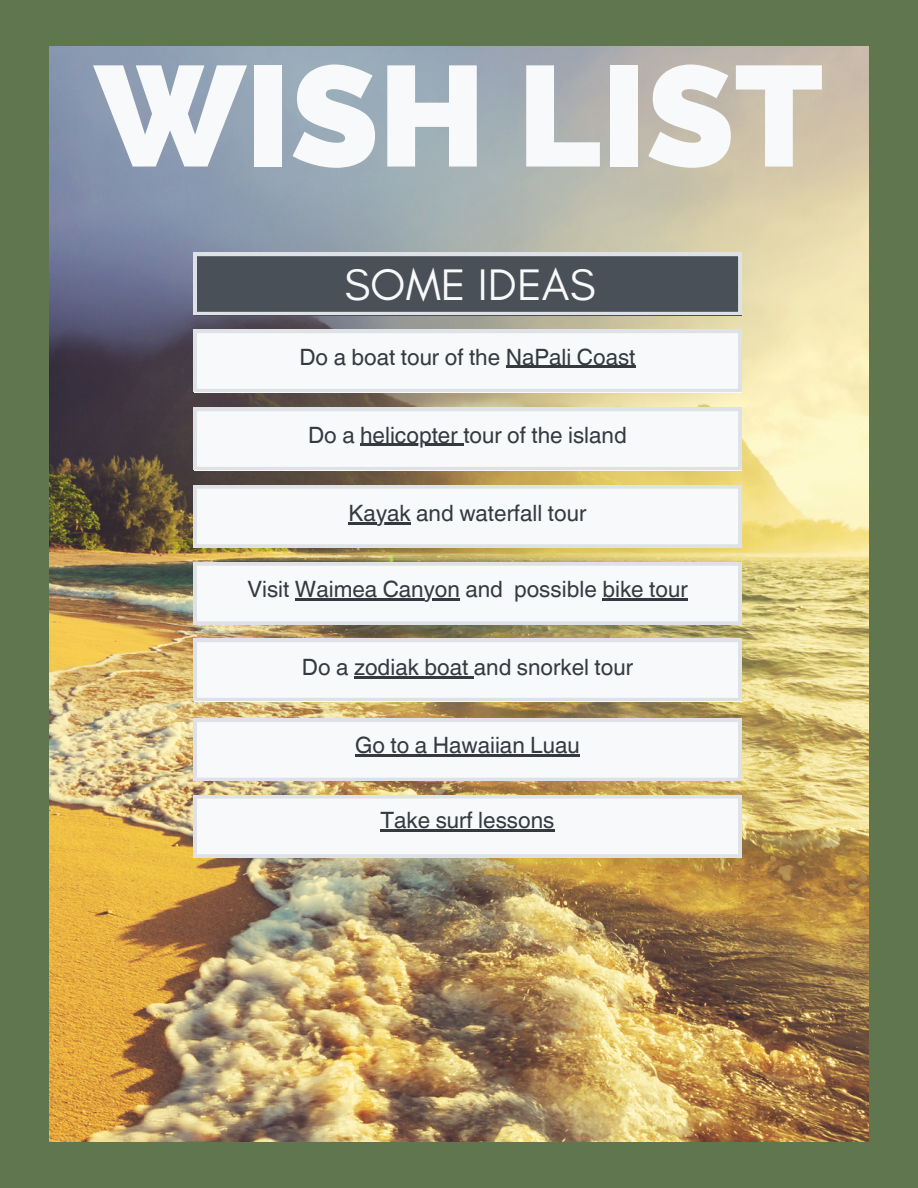
<style>
.page{position:relative;width:918px;height:1188px;background:#5f764f}
.page>*{position:absolute;margin:0;border:0;box-sizing:border-box;transform-origin:0 0}
.t1{font:800 142.5px "Raleway";color:#f8f9fa}
.t2{font:45px "Glacial Indifference";color:#f8f9fa}
.t3{font:22.5px "Helvetica World";color:#343a40}
</style>
<div class="page">
<img style="left:49px;top:46px;width:819px;height:1096px">
<svg style="left:194px;top:330px;width:547px;height:62px;background:#f4f5f7"></svg>
<svg style="left:194px;top:485px;width:547px;height:62px;background:#f4f6f7"></svg>
<svg style="left:194px;top:562px;width:547px;height:62px;background:#f4f6f7"></svg>
<svg style="left:194px;top:408px;width:547px;height:62px;background:#f4f5f7"></svg>
<svg style="left:194px;top:639px;width:547px;height:62px;background:#f5f6f7"></svg>
<svg style="left:194px;top:719px;width:547px;height:62px;background:#f3f5f6"></svg>
<svg style="left:194px;top:795px;width:547px;height:62px;background:#f4f6f7"></svg>
<hr style="left:506px;top:366px;width:130px;height:2px;background:#343a40">
<hr style="left:360px;top:444px;width:103px;height:2px;background:#343a40">
<hr style="left:349px;top:522px;width:62px;height:2px;background:#343a40">
<hr style="left:295px;top:598px;width:165px;height:3px;background:#343a40">
<hr style="left:602px;top:598px;width:86px;height:3px;background:#343a40">
<hr style="left:354px;top:676px;width:120px;height:3px;background:#343a40">
<hr style="left:355px;top:755px;width:225px;height:2px;background:#343a40">
<hr style="left:381px;top:829px;width:174px;height:3px;background:#343a40">
<svg style="left:194px;top:253px;width:547px;height:62px;background:#596067"></svg>
<h1 class="t1" style="left:95px;top:33px;width:730px">WISH LIST</h1>
<h2 class="t2" style="left:344px;top:257px;width:253px">SOME IDEAS</h2>
<p class="t3" style="left:299px;top:343px;width:338px">Do a boat tour of the NaPali Coast</p>
<p class="t3" style="left:308px;top:422px;width:320px">Do a helicopter tour of the island</p>
<p class="t3" style="left:349px;top:500px;width:239px">Kayak and waterfall tour</p>
<p class="t3" style="left:247px;top:576px;width:442px">Visit Waimea Canyon and possible bike tour</p>
<p class="t3" style="left:302px;top:654px;width:333px">Do a zodiak boat and snorkel tour</p>
<p class="t3" style="left:355px;top:732px;width:226px">Go to a Hawaiian Luau</p>
<p class="t3" style="left:381px;top:807px;width:175px">Take surf lessons</p>
</div>
